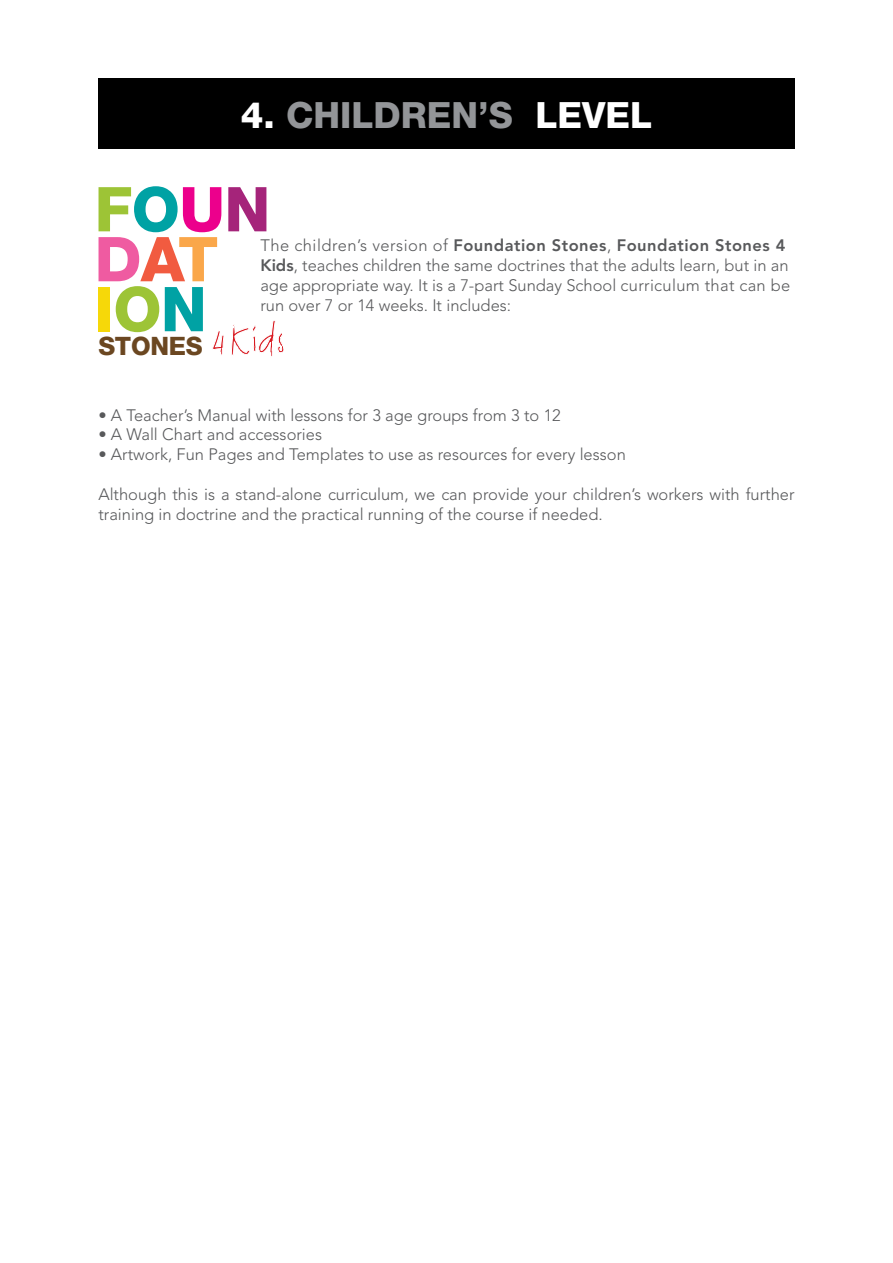
<style>
.page{position:relative;width:893px;height:1263px;background:#fff}
.page>*{position:absolute;margin:0;border:0;box-sizing:border-box;transform-origin:0 0}
.t1{font:800 61.8px/49.9px "Helvetica Neue LT";letter-spacing:-.01em;color:#9dc436}
.t2{font:800 36px "Helvetica Neue LT";color:#939598}
.t3{font:800 25.2px "Helvetica Neue LT";letter-spacing:-.01em;color:#6b4721}
.t4{font:300 16.5px/19.8px "Avenir LT Std";color:#58595b}
.s1{color:#fff}
.s2{color:#00a2a4}
.s3{color:#ec008c}
.s4{color:#a5247a}
.s5{color:#ef5ba1}
.s6{color:#f15b40}
.s7{color:#faa74a}
.s8{color:#f6d809}
.s9{font-weight:800}
</style>
<div class="page">
<div style="left:98px;top:78px;width:697px;height:70px;background:#000"></div>
<svg style="left:212px;top:320px;width:72px;height:37px"></svg>
<h2 class="t2" style="left:241px;top:94px;width:413px"><span class="s1">4.</span> CHILDREN’S <span class="s1">LEVEL</span></h2>
<h1 class="t1" style="left:95px;top:184px;width:177px">F<span class="s2">O</span><span class="s3">U</span><span class="s4">N<br></span><span class="s5">D</span><span class="s6">A</span><span class="s7">T<br></span><span class="s8">I</span>O<span class="s2">N</span></h1>
<h3 class="t3" style="left:98px;top:331px;width:106px">STONES</h3>
<p class="t4" style="left:260px;top:236px;width:531px">The children’s version of <span class="s9">Foundation Stones</span>, <span class="s9">Foundation Stones 4<br>Kids</span>, teaches children the same doctrines that the adults learn, but in an age appropriate way. It is a 7-part Sunday School curriculum that can be run over 7 or 14 weeks. It includes:</p>
<p class="t4" style="left:98px;top:405px;width:464px">• A Teacher’s Manual with lessons for 3 age groups from 3 to 12</p>
<p class="t4" style="left:98px;top:425px;width:225px">• A Wall Chart and accessories</p>
<p class="t4" style="left:98px;top:445px;width:529px">• Artwork, Fun Pages and Templates to use as resources for every lesson</p>
<p class="t4" style="left:98px;top:484px;width:698px">Although this is a stand-alone curriculum, we can provide your children’s workers with further training in doctrine and the practical running of the course if needed.</p>
</div>
